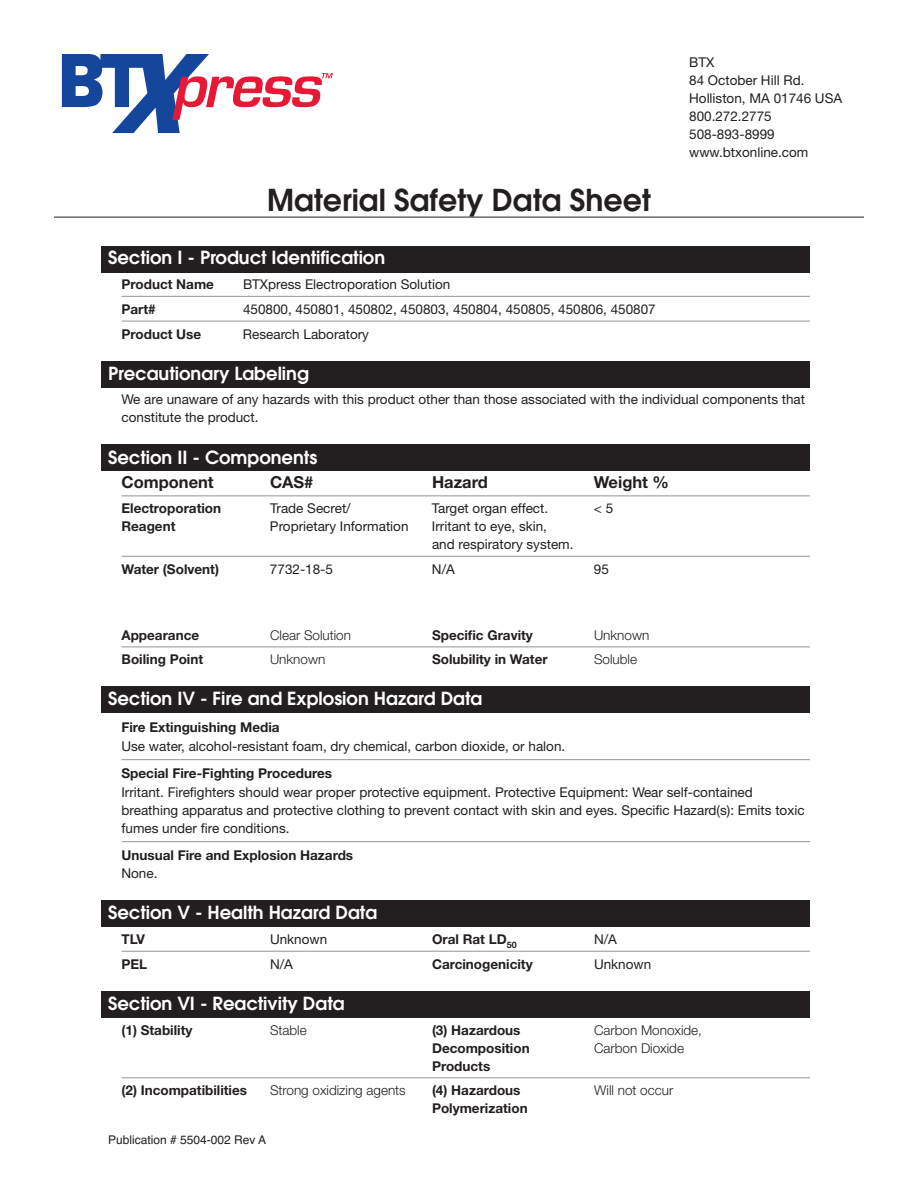
<style>
.page{position:relative;width:918px;height:1188px;background:#fff}
.page>*{position:absolute;margin:0;border:0;box-sizing:border-box;transform-origin:0 0}
.t1{font:600 30px "Avant Garde";color:#231f20}
.t2{font:600 18px "Avant Garde";color:#fff}
.t3{font:700 16.5px "Helvetica Neue";color:#231f20}
.t4{font:13.5px/18px "Helvetica Neue";color:#231f20}
.t5{font:700 13.5px "Helvetica Neue";color:#231f20}
.t6{font:300 13.5px "Helvetica Neue";color:#231f20}
.t7{font:12px "Helvetica";color:#231f20}
</style>
<div class="page">
<div style="left:101px;top:246px;width:709px;height:27px;background:#231f20"></div>
<div style="left:101px;top:361px;width:709px;height:27px;background:#231f20"></div>
<div style="left:101px;top:444px;width:709px;height:27px;background:#231f20"></div>
<div style="left:101px;top:686px;width:709px;height:27px;background:#231f20"></div>
<div style="left:101px;top:900px;width:709px;height:27px;background:#231f20"></div>
<div style="left:101px;top:991px;width:709px;height:27px;background:#231f20"></div>
<hr style="left:122px;top:296px;width:688px;height:1px;background:#939598">
<hr style="left:122px;top:321px;width:688px;height:1px;background:#939598">
<hr style="left:122px;top:496px;width:688px;height:1px;background:#939598">
<hr style="left:122px;top:556px;width:688px;height:1px;background:#939598">
<hr style="left:122px;top:647px;width:688px;height:1px;background:#939598">
<hr style="left:122px;top:759px;width:688px;height:1px;background:#939598">
<hr style="left:122px;top:841px;width:688px;height:1px;background:#939598">
<hr style="left:122px;top:951px;width:688px;height:1px;background:#939598">
<hr style="left:122px;top:1078px;width:688px;height:1px;background:#939598">
<hr style="left:54px;top:217px;width:810px;height:1px;background:#231f20">
<svg style="left:62px;top:54px;width:271px;height:79px"></svg>
<h1 class="t1" style="left:267px;top:189px;width:385px">Material Safety Data Sheet</h1>
<p class="t4" style="left:689px;top:53px;width:155px">BTX<br>84 October Hill Rd.<br>Holliston, MA 01746 USA<br>800.272.2775<br>508-893-8999 www.btxonline.com</p>
<h2 class="t2" style="left:108px;top:251px;width:279px">Section I - Product Identification</h2>
<p class="t5" style="left:122px;top:276px;width:94px">Product Name</p>
<p class="t4" style="left:243px;top:275px;width:209px">BTXpress Electroporation Solution</p>
<p class="t5" style="left:122px;top:301px;width:36px">Part#</p>
<p class="t4" style="left:243px;top:300px;width:414px">450800, 450801, 450802, 450803, 450804, 450805, 450806, 450807</p>
<p class="t5" style="left:121px;top:325px;width:81px">Product Use</p>
<p class="t4" style="left:243px;top:325px;width:128px">Research Laboratory</p>
<h2 class="t2" style="left:108px;top:366px;width:202px">Precautionary Labeling</h2>
<p class="t4" style="left:121px;top:390px;width:685px">We are unaware of any hazards with this product other than those associated with the individual components that constitute the product.</p>
<h2 class="t2" style="left:108px;top:450px;width:211px">Section II - Components</h2>
<p class="t3" style="left:122px;top:472px;width:94px">Component</p>
<p class="t3" style="left:270px;top:472px;width:45px">CAS#</p>
<p class="t3" style="left:432px;top:472px;width:57px">Hazard</p>
<p class="t3" style="left:594px;top:472px;width:77px">Weight %</p>
<p class="t5" style="left:122px;top:500px;width:101px">Electroporation</p>
<p class="t4" style="left:270px;top:499px;width:82px">Trade Secret/</p>
<p class="t4" style="left:432px;top:499px;width:118px">Target organ effect.</p>
<p class="t4" style="left:594px;top:499px;width:21px">&lt; 5</p>
<p class="t5" style="left:121px;top:518px;width:55px">Reagent</p>
<p class="t4" style="left:270px;top:517px;width:140px">Proprietary Information</p>
<p class="t4" style="left:432px;top:517px;width:143px">Irritant to eye, skin,<br>and respiratory system.</p>
<p class="t5" style="left:121px;top:561px;width:99px">Water (Solvent)</p>
<p class="t4" style="left:270px;top:560px;width:65px">7732-18-5</p>
<p class="t4" style="left:432px;top:560px;width:24px">N/A</p>
<p class="t4" style="left:594px;top:560px;width:17px">95</p>
<p class="t5" style="left:122px;top:626px;width:79px">Appearance</p>
<p class="t6" style="left:270px;top:627px;width:83px">Clear Solution</p>
<p class="t5" style="left:432px;top:626px;width:102px">Specific Gravity</p>
<p class="t6" style="left:594px;top:627px;width:57px">Unknown</p>
<p class="t5" style="left:122px;top:651px;width:83px">Boiling Point</p>
<p class="t6" style="left:270px;top:651px;width:57px">Unknown</p>
<p class="t5" style="left:432px;top:651px;width:117px">Solubility in Water</p>
<p class="t6" style="left:594px;top:651px;width:45px">Soluble</p>
<h2 class="t2" style="left:108px;top:692px;width:376px">Section IV - Fire and Explosion Hazard Data</h2>
<p class="t5" style="left:122px;top:719px;width:160px">Fire Extinguishing Media</p>
<p class="t4" style="left:122px;top:737px;width:445px">Use water, alcohol-resistant foam, dry chemical, carbon dioxide, or halon.</p>
<p class="t5" style="left:121px;top:765px;width:212px">Special Fire-Fighting Procedures</p>
<p class="t4" style="left:121px;top:783px;width:685px">Irritant. Firefighters should wear proper protective equipment. Protective Equipment: Wear self-contained breathing apparatus and protective clothing to prevent contact with skin and eyes. Specific Hazard(s): Emits toxic fumes under fire conditions.</p>
<p class="t5" style="left:122px;top:847px;width:233px">Unusual Fire and Explosion Hazards</p>
<p class="t4" style="left:121px;top:864px;width:38px">None.</p>
<h2 class="t2" style="left:108px;top:906px;width:271px">Section V - Health Hazard Data</h2>
<p class="t5" style="left:122px;top:931px;width:25px">TLV</p>
<p class="t4" style="left:270px;top:930px;width:59px">Unknown</p>
<p class="t5" style="left:432px;top:931px;width:86px">Oral Rat LD<sub>50</sub></p>
<p class="t4" style="left:594px;top:930px;width:24px">N/A</p>
<p class="t5" style="left:122px;top:956px;width:27px">PEL</p>
<p class="t4" style="left:270px;top:955px;width:24px">N/A</p>
<p class="t5" style="left:432px;top:956px;width:102px">Carcinogenicity</p>
<p class="t4" style="left:594px;top:955px;width:59px">Unknown</p>
<h2 class="t2" style="left:108px;top:996px;width:238px">Section VI - Reactivity Data</h2>
<p class="t5" style="left:122px;top:1021px;width:72px">(1) Stability</p>
<p class="t6" style="left:270px;top:1021px;width:38px">Stable</p>
<p class="t5" style="left:432px;top:1021px;width:90px">(3) Hazardous</p>
<p class="t6" style="left:594px;top:1021px;width:110px">Carbon Monoxide,</p>
<p class="t5" style="left:432px;top:1039px;width:99px">Decomposition</p>
<p class="t6" style="left:594px;top:1039px;width:92px">Carbon Dioxide</p>
<p class="t5" style="left:432px;top:1057px;width:60px">Products</p>
<p class="t5" style="left:122px;top:1082px;width:127px">(2) Incompatibilities</p>
<p class="t6" style="left:270px;top:1082px;width:137px">Strong oxidizing agents</p>
<p class="t5" style="left:432px;top:1082px;width:90px">(4) Hazardous</p>
<p class="t6" style="left:594px;top:1082px;width:81px">Will not occur</p>
<p class="t5" style="left:432px;top:1100px;width:97px">Polymerization</p>
<p class="t7" style="left:108px;top:1133px;width:160px">Publication # 5504-002 Rev A</p>
</div>
